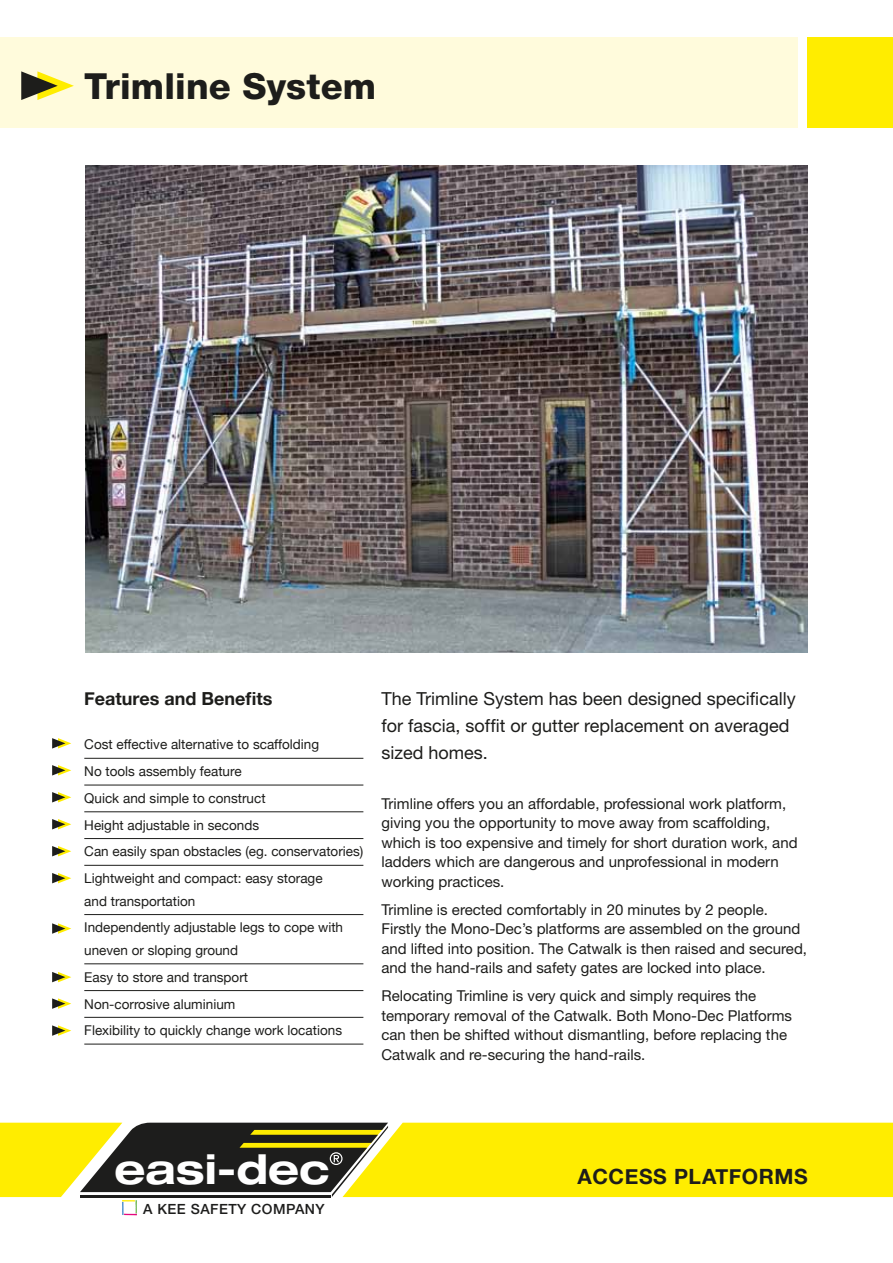
<style>
.page{position:relative;width:893px;height:1263px;background:#fff}
.page>*{position:absolute;margin:0;border:0;box-sizing:border-box;transform-origin:0 0}
.t1{font:700 expanded 40.95px "Helvetica Neue";color:#fff}
.t2{font:800 36px "Helvetica Neue";letter-spacing:.005em;color:#1d1d1b}
.t3{font:700 21px "Helvetica Neue";letter-spacing:.03em;color:#1d1d1b}
.t4{font:18px/27px "Helvetica Neue";color:#1d1d1b}
.t5{font:700 18px "Helvetica Neue";color:#1d1d1b}
.t6{font:15px/19.5px "Helvetica Neue";color:#1d1d1b}
.t7{font:500 14.1px "Helvetica Neue";letter-spacing:.035em;color:#1d1d1c}
.t8{font:13.5px/26.7px "Helvetica Neue";color:#1d1d1b}
</style>
<div class="page">
<svg style="left:0;top:1123px;width:893px;height:92px"></svg>
<div style="left:808px;top:37px;width:85px;height:91px;background:#ffed00"></div>
<div style="left:0;top:37px;width:797px;height:91px;background:#fffbdc"></div>
<svg style="left:21px;top:71px;width:53px;height:29px"></svg>
<hr style="left:84px;top:758px;width:279px;height:1px;background:#1d1d1b">
<hr style="left:84px;top:785px;width:279px;height:1px;background:#1d1d1b">
<hr style="left:84px;top:811px;width:279px;height:1px;background:#1d1d1b">
<hr style="left:84px;top:838px;width:279px;height:1px;background:#1d1d1b">
<hr style="left:84px;top:865px;width:279px;height:1px;background:#1d1d1b">
<hr style="left:84px;top:914px;width:279px;height:1px;background:#1d1d1b">
<hr style="left:84px;top:963px;width:279px;height:1px;background:#1d1d1b">
<hr style="left:84px;top:990px;width:279px;height:1px;background:#1d1d1b">
<hr style="left:84px;top:1017px;width:279px;height:1px;background:#1d1d1b">
<hr style="left:84px;top:1044px;width:279px;height:1px;background:#1d1d1b">
<svg style="left:52px;top:738px;width:19px;height:10px"></svg>
<svg style="left:52px;top:765px;width:19px;height:10px"></svg>
<svg style="left:52px;top:792px;width:19px;height:10px"></svg>
<svg style="left:52px;top:819px;width:19px;height:10px"></svg>
<svg style="left:52px;top:846px;width:19px;height:10px"></svg>
<svg style="left:52px;top:873px;width:19px;height:10px"></svg>
<svg style="left:52px;top:923px;width:19px;height:11px"></svg>
<svg style="left:52px;top:972px;width:19px;height:10px"></svg>
<svg style="left:52px;top:998px;width:19px;height:11px"></svg>
<svg style="left:52px;top:1025px;width:19px;height:11px"></svg>
<img style="left:85px;top:165px;width:723px;height:487px">
<h2 class="t2" style="left:84px;top:65px;width:293px">Trimline System</h2>
<p class="t5" style="left:84px;top:688px;width:190px">Features and Benefits</p>
<p class="t8" style="left:84px;top:731px;width:281px">Cost effective alternative to scaffolding<br>No tools assembly feature<br>Quick and simple to construct<br>Height adjustable in seconds<br>Can easily span obstacles (eg. conservatories)<br>Lightweight and compact: easy storage</p>
<p class="t8" style="left:84px;top:887px;width:260px">and transportation<br>Independently adjustable legs to cope with</p>
<p class="t8" style="left:84px;top:937px;width:259px">uneven or sloping ground<br>Easy to store and transport<br>Non-corrosive aluminium<br>Flexibility to quickly change work locations</p>
<p class="t4" style="left:381px;top:685px;width:416px">The Trimline System has been designed specifically for fascia, soffit or gutter replacement on averaged sized homes.</p>
<p class="t6" style="left:381px;top:793px;width:418px">Trimline offers you an affordable, professional work platform, giving you the opportunity to move away from scaffolding, which is too expensive and timely for short duration work, and ladders which are dangerous and unprofessional in modern working practices.</p>
<p class="t6" style="left:381px;top:899px;width:427px">Trimline is erected comfortably in 20 minutes by 2 people.<br>Firstly the Mono-Dec’s platforms are assembled on the ground and lifted into position. The Catwalk is then raised and secured, and the hand-rails and safety gates are locked into place.</p>
<p class="t6" style="left:381px;top:986px;width:412px">Relocating Trimline is very quick and simply requires the temporary removal of the Catwalk. Both Mono-Dec Platforms can then be shifted without dismantling, before replacing the Catwalk and re-securing the hand-rails.</p>
<h1 class="t1" style="left:115px;top:1143px;width:217px">easi-dec</h1>
<p class="t7" style="left:143px;top:1201px;width:183px">A KEE SAFETY COMPANY</p>
<h3 class="t3" style="left:577px;top:1164px;width:232px">Access platforms</h3>
</div>
